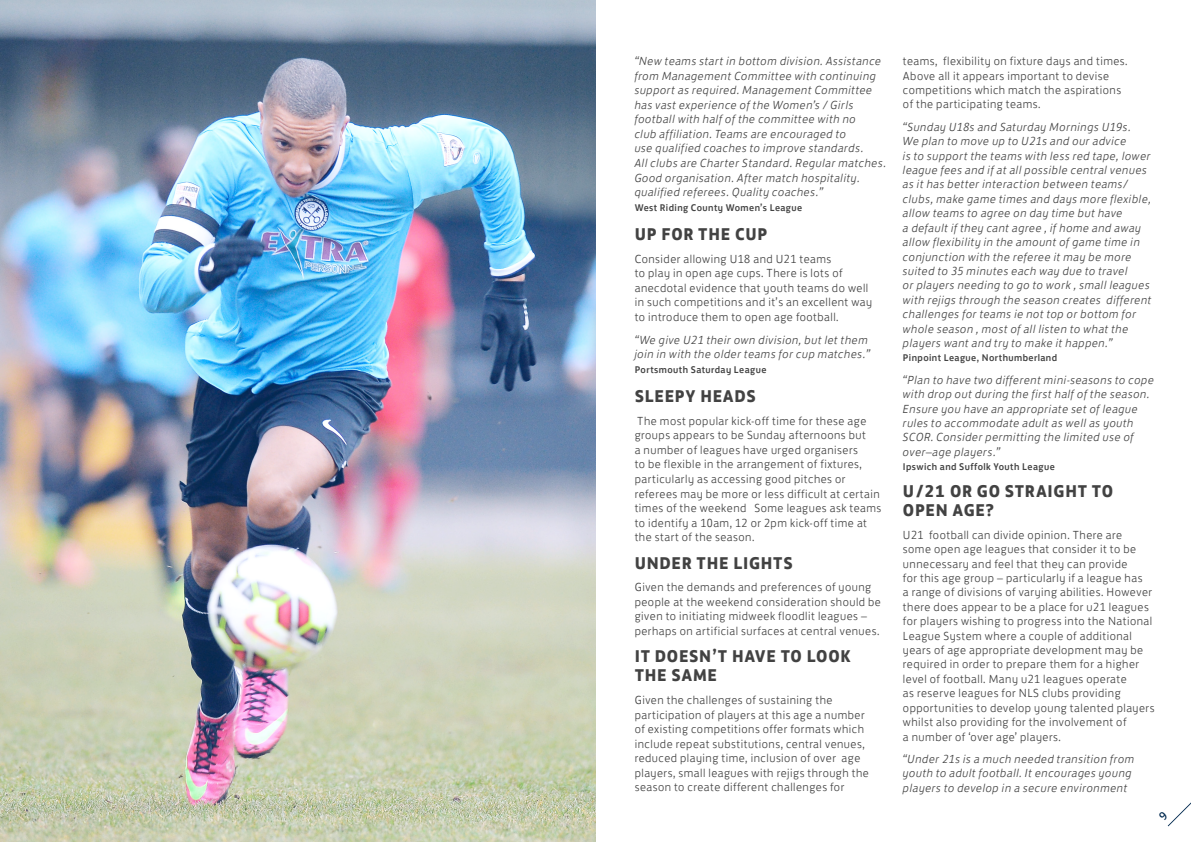
<style>
.page{position:relative;width:1191px;height:842px;background:#fff}
.page>*{position:absolute;margin:0;border:0;box-sizing:border-box;transform-origin:0 0}
.t1{font:700 17.5px/19.2px "FS Jack";letter-spacing:.04em;color:#424242}
.t2{font:300 12px/14.6px "FS Jack";letter-spacing:.04em;color:#424242}
.t3{font:italic 300 12px/14.4px "FS Jack";letter-spacing:.04em;color:#424242}
.t4{font:500 10px "FS Jack";letter-spacing:.04em;color:#424242}
</style>
<div class="page">
<img style="left:0;top:0;width:595px;height:842px">
<svg style="left:1167px;top:802px;width:24px;height:24px"></svg>
<p class="t3" style="left:634px;top:53px;width:253px">“New teams start in bottom division. Assistance from Management Committee with continuing support as required. Management Committee has vast experience of the Women’s / Girls football with half of the committee with no<br>club affiliation. Teams are encouraged to<br>use qualified coaches to improve standards.<br>All clubs are Charter Standard. Regular matches.<br>Good organisation. After match hospitality. qualified referees. Quality coaches.”</p>
<p class="t4" style="left:634px;top:199px;width:169px">West Riding County Women’s League</p>
<h1 class="t1" style="left:634px;top:223px;width:134px">UP FOR THE CUP</h1>
<p class="t2" style="left:634px;top:250px;width:239px">Consider allowing U18 and U21 teams<br>to play in open age cups. There is lots of anecdotal evidence that youth teams do well in such competitions and it’s an excellent way to introduce them to open age football.</p>
<p class="t3" style="left:634px;top:331px;width:237px">“We give U21 their own division, but let them join in with the older teams for cup matches.”</p>
<p class="t4" style="left:634px;top:361px;width:133px">Portsmouth Saturday League</p>
<h1 class="t1" style="left:634px;top:385px;width:123px">SLEEPY HEADS</h1>
<p class="t2" style="left:634px;top:412px;width:248px">The most popular kick-off time for these age groups appears to be Sunday afternoons but<br>a number of leagues have urged organisers<br>to be flexible in the arrangement of fixtures, particularly as accessing good pitches or referees may be more or less difficult at certain times of the weekend Some leagues ask teams to identify a 10am, 12 or 2pm kick-off time at the start of the season.</p>
<h1 class="t1" style="left:634px;top:552px;width:159px">UNDER THE LIGHTS</h1>
<p class="t2" style="left:634px;top:579px;width:248px">Given the demands and preferences of young people at the weekend consideration should be given to initiating midweek floodlit leagues – perhaps on artificial surfaces at central venues.</p>
<h1 class="t1" style="left:634px;top:645px;width:218px">IT DOESN’T HAVE TO LOOK<br>THE SAME</h1>
<p class="t2" style="left:634px;top:691px;width:236px">Given the challenges of sustaining the participation of players at this age a number of existing competitions offer formats which include repeat substitutions, central venues, reduced playing time, inclusion of over age players, small leagues with rejigs through the season to create different challenges for</p>
<p class="t2" style="left:903px;top:53px;width:226px">teams, flexibility on fixture days and times.<br>Above all it appears important to devise competitions which match the aspirations of the participating teams.</p>
<p class="t3" style="left:903px;top:119px;width:250px">“Sunday U18s and Saturday Mornings U19s.<br>We plan to move up to U21s and our advice<br>is to support the teams with less red tape, lower league fees and if at all possible central venues as it has better interaction between teams/ clubs, make game times and days more flexible, allow teams to agree on day time but have<br>a default if they cant agree , if home and away allow flexibility in the amount of game time in conjunction with the referee it may be more suited to 35 minutes each way due to travel<br>or players needing to go to work , small leagues with rejigs through the season creates different challenges for teams ie not top or bottom for whole season , most of all listen to what the players want and try to make it happen.”</p>
<p class="t4" style="left:903px;top:350px;width:156px">Pinpoint League, Northumberland</p>
<p class="t3" style="left:903px;top:372px;width:253px">“Plan to have two different mini-seasons to cope with drop out during the first half of the season.<br>Ensure you have an appropriate set of league rules to accommodate adult as well as youth SCOR. Consider permitting the limited use of over–age players.”</p>
<p class="t4" style="left:903px;top:459px;width:153px">Ipswich and Suffolk Youth League</p>
<h1 class="t1" style="left:903px;top:480px;width:212px">U /21 OR GO STRAIGHT TO<br>OPEN AGE?</h1>
<p class="t2" style="left:903px;top:526px;width:253px">U21 football can divide opinion. There are<br>some open age leagues that consider it to be unnecessary and feel that they can provide<br>for this age group – particularly if a league has<br>a range of divisions of varying abilities. However there does appear to be a place for u21 leagues for players wishing to progress into the National League System where a couple of additional years of age appropriate development may be required in order to prepare them for a higher level of football. Many u21 leagues operate<br>as reserve leagues for NLS clubs providing opportunities to develop young talented players whilst also providing for the involvement of<br>a number of ‘over age’ players.</p>
<p class="t3" style="left:903px;top:751px;width:233px">“Under 21s is a much needed transition from youth to adult football. It encourages young players to develop in a secure environment</p>
</div>
